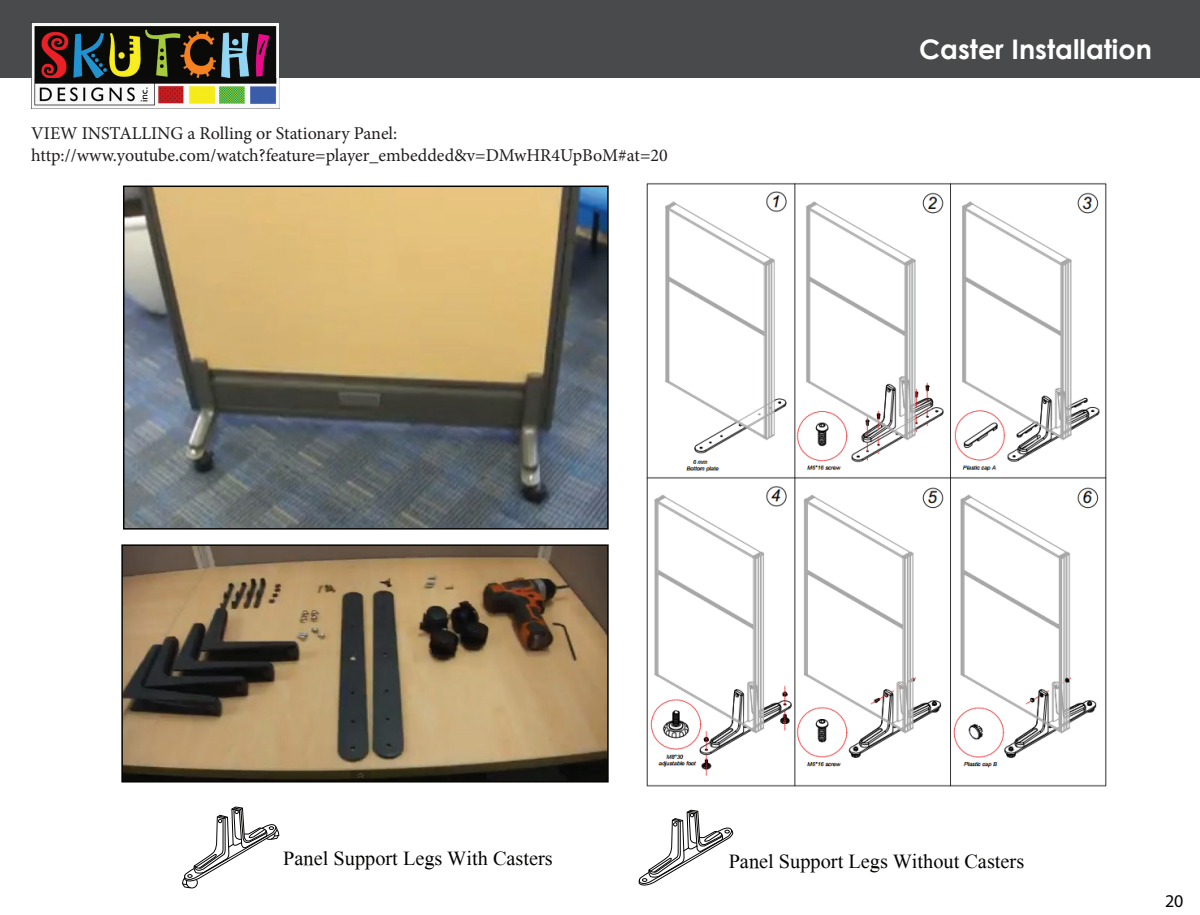
<style>
.page{position:relative;width:1200px;height:915px;background:#fff}
.page>*{position:absolute;margin:0;border:0;box-sizing:border-box;transform-origin:0 0}
.t1{font:700 27px "Century Gothic";color:#fff}
.t2{font:20.4px "Mongolian Baiti";color:#040503}
.t3{font:18px/21.6px "Minion Pro";color:#211d1e}
.t4{font:18px "Myriad Pro";color:#040503}
</style>
<div class="page">
<div style="left:0;top:0;width:1200px;height:78px;background:#494a4b"></div>
<img style="left:126px;top:189px;width:480px;height:338px">
<img style="left:124px;top:547px;width:482px;height:233px">
<img style="left:646px;top:182px;width:461px;height:605px">
<div style="left:123px;top:186px;width:486px;height:344px;border:2px solid #040503"></div>
<div style="left:121px;top:544px;width:488px;height:239px;border:2px solid #040503"></div>
<svg style="left:638px;top:809px;width:96px;height:77px"></svg>
<svg style="left:182px;top:806px;width:98px;height:83px"></svg>
<img style="left:32px;top:23px;width:247px;height:86px">
<p class="t3" style="left:31px;top:123px;width:638px">VIEW INSTALLING a Rolling or Stationary Panel: http://www.youtube.com/watch?feature=player_embedded&amp;v=DMwHR4UpBoM#at=20</p>
<h1 class="t1" style="left:919px;top:28px;width:234px">Caster Installation</h1>
<p class="t2" style="left:283px;top:847px;width:271px">Panel Support Legs With Casters</p>
<p class="t2" style="left:729px;top:851px;width:297px">Panel Support Legs Without Casters</p>
<p class="t4" style="left:1165px;top:890px;width:20px">20</p>
</div>
